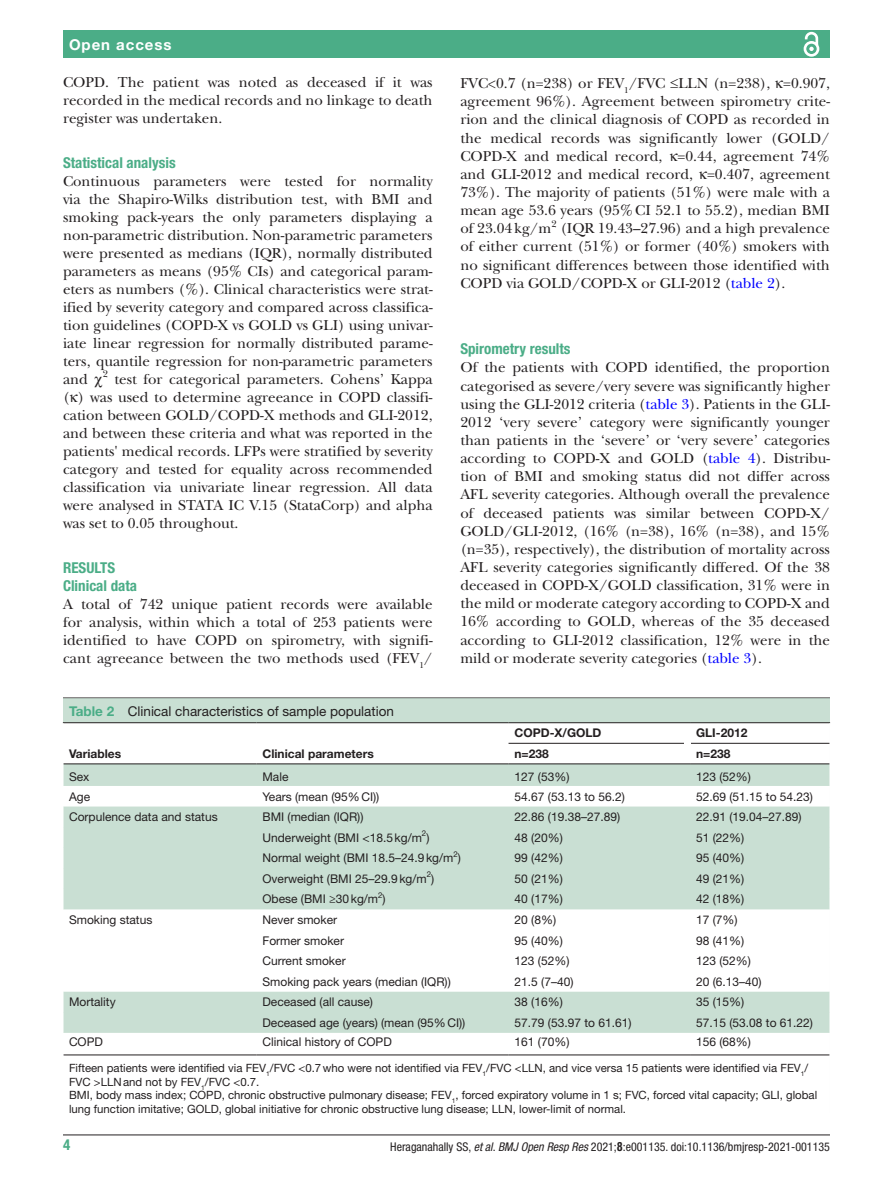
<style>
.page{position:relative;width:893px;height:1191px;background:#fff}
.page>*{position:absolute;margin:0;border:0;box-sizing:border-box;transform-origin:0 0}
.t1{font:15px/18.1px "New Baskerville";color:#231f20;text-align:justify}
.t2{font:700 condensed 15px/18px "Helvetica Neue LT Std";color:#4bad87}
.t3{font:700 15px "Helvetica Neue LT Std";letter-spacing:.065em;color:#fff}
.t4{font:13.5px "Helvetica Neue LT Std";color:#231f20}
.t5{font:12px "Helvetica Neue LT Std";color:#231f20}
.t6{font:condensed 12px "Helvetica Neue LT Std";color:#231f20}
.t7{font:700 12px "Helvetica Neue LT Std";color:#231f20}
.t8{font:11.4px/13.6px "Helvetica Neue LT Std";color:#231f20}
.t9{font:9.9px "New Baskerville";color:#231f20}
.t10{font:7.95px "Helvetica Neue LT Std";color:#231f20}
.s1{font-weight:700;color:#4bad87}
.s2{color:#00f}
.s3{font-size:12px}
.s4{font-style:italic}
.s5{font-family:"Helvetica";font-weight:700}
</style>
<div class="page">
<hr style="left:63px;top:1134px;width:767px;height:1px;background:#231f20">
<div style="left:63px;top:31px;width:767px;height:27px;background:#4bad87"></div>
<svg style="left:803px;top:31px;width:17px;height:26px"></svg>
<hr style="left:63px;top:697px;width:767px;height:1px;background:#231f20">
<div style="left:63px;top:698px;width:767px;height:24px;background:#c9dfd3"></div>
<svg style="left:64px;top:723px;width:766px;height:333px;fill:#cbe0d4"></svg>
<hr style="left:63px;top:763px;width:194px;height:1px;background:#231f20">
<hr style="left:256px;top:763px;width:252px;height:1px;background:#231f20">
<hr style="left:63px;top:722px;width:193px;height:1px;background:#231f20">
<hr style="left:256px;top:722px;width:252px;height:1px;background:#231f20">
<hr style="left:508px;top:722px;width:182px;height:1px;background:#231f20">
<hr style="left:690px;top:722px;width:140px;height:1px;background:#231f20">
<hr style="left:508px;top:743px;width:182px;height:1px;background:#231f20">
<hr style="left:508px;top:763px;width:182px;height:1px;background:#231f20">
<hr style="left:690px;top:743px;width:140px;height:1px;background:#231f20">
<hr style="left:690px;top:763px;width:140px;height:1px;background:#231f20">
<hr style="left:63px;top:1054px;width:194px;height:1px;background:#231f20">
<hr style="left:256px;top:1054px;width:252px;height:1px;background:#231f20">
<hr style="left:508px;top:1054px;width:182px;height:1px;background:#231f20">
<hr style="left:690px;top:1054px;width:140px;height:1px;background:#231f20">
<svg style="left:63px;top:723px;width:1px;height:332px"></svg>
<svg style="left:684px;top:741px;width:6px;height:4px"></svg>
<p class="t3" style="left:69px;top:35px;width:104px">Open access</p>
<p class="t1" style="left:63px;top:73px;width:371px">COPD. The patient was noted as deceased if it was recorded in the medical records and no linkage to death register was undertaken.</p>
<p class="t2" style="left:63px;top:153px;width:114px">Statistical analysis</p>
<p class="t1" style="left:63px;top:172px;width:371px">Continuous parameters were tested for normality via the Shapiro-Wilks distribution test, with BMI and smoking pack-years the only parameters displaying a non-parametric distribution. Non-parametric parameters were presented as medians (IQR), normally distributed parameters as means (95% CIs) and categorical param&shy;eters as numbers (%). Clinical characteristics were strat&shy;ified by severity category and compared across classifica&shy;tion guidelines (COPD-X vs GOLD vs GLI) using univar&shy;iate linear regression for normally distributed parame&shy;ters, quantile regression for non-parametric parameters and</p>
<p class="t9" style="left:103px;top:368px;width:7px">2</p>
<p class="t1" style="left:63px;top:370px;width:371px;text-indent:51px">test for categorical parameters. Cohens’ Kappa ( ) was used to determine agreeance in COPD classifi&shy;cation between GOLD/COPD-X methods and GLI-2012, and between these criteria and what was reported in the patients' medical records. LFPs were stratified by severity category and tested for equality across recommended classification via univariate linear regression. All data were analysed in STATA IC V.15 (StataCorp) and alpha was set to 0.05 throughout.</p>
<p class="t2" style="left:63px;top:558px;width:76px">RESULTS<br>Clinical data</p>
<p class="t1" style="left:63px;top:595px;width:371px">A total of 742 unique patient records were available for analysis, within which a total of 253 patients were identified to have COPD on spirometry, with signifi&shy;cant agreeance between the two methods used (FEV<sub>1</sub>/</p>
<p class="t4" style="left:69px;top:703px;width:327px"><span class="s1">Table 2</span> Clinical characteristics of sample population</p>
<p class="t7" style="left:69px;top:746px;width:54px">Variables</p>
<p class="t7" style="left:262px;top:746px;width:113px">Clinical parameters</p>
<p class="t1" style="left:460px;top:74px;width:371px">FVC&lt;0.7 (n=238) or FEV<sub>1</sub>/FVC ≤LLN (n=238), =0.907, agreement 96%). Agreement between spirometry crite&shy;rion and the clinical diagnosis of COPD as recorded in the medical records was significantly lower (GOLD/ COPD-X and medical record, =0.44, agreement 74% and GLI-2012 and medical record, =0.407, agreement 73%). The majority of patients (51%) were male with a mean age 53.6 years (95%CI 52.1 to 55.2), median BMI of 23.04kg/m</p>
<p class="t9" style="left:551px;top:217px;width:7px">2</p>
<p class="t1" style="left:460px;top:219px;width:371px;text-indent:100px">(IQR 19.43–27.96) and a high prevalence of either current (51%) or former (40%) smokers with no significant differences between those identified with COPD via GOLD/COPD-X or GLI-2012 (<span class="s2">table 2</span>).</p>
<p class="t2" style="left:460px;top:340px;width:112px">Spirometry results</p>
<p class="t1" style="left:460px;top:359px;width:371px">Of the patients with COPD identified, the proportion categorised as severe/very severe was significantly higher using the GLI-2012 criteria (<span class="s2">table 3</span>). Patients in the GLI-2012 ‘very severe’ category were significantly younger than patients in the ‘severe’ or ‘very severe’ categories according to COPD-X and GOLD (<span class="s2">table 4</span>). Distribu&shy;tion of BMI and smoking status did not differ across AFL severity categories. Although overall the prevalence of deceased patients was similar between COPD-X/ GOLD/GLI-2012, (16% (n=38), 16% (n=38), and 15% (n=35), respectively), the distribution of mortality across AFL severity categories significantly differed. Of the 38 deceased in COPD-X/GOLD classification, 31% were in the mild or moderate category according to COPD-X and 16% according to GOLD, whereas of the 35 deceased according to GLI-2012 classification, 12% were in the mild or moderate severity categories (<span class="s2">table 3</span>).</p>
<p class="t7" style="left:514px;top:725px;width:88px">COPD-X/GOLD</p>
<p class="t7" style="left:696px;top:725px;width:53px">GLI-2012</p>
<p class="t7" style="left:514px;top:746px;width:36px">n=238</p>
<p class="t7" style="left:696px;top:746px;width:36px">n=238</p>
<p class="t5" style="left:69px;top:770px;width:22px">Sex</p>
<p class="t5" style="left:262px;top:770px;width:28px">Male</p>
<p class="t5" style="left:514px;top:770px;width:56px">127 (53%)</p>
<p class="t5" style="left:696px;top:770px;width:56px">123 (52%)</p>
<p class="t5" style="left:69px;top:789px;width:23px">Age</p>
<p class="t5" style="left:262px;top:789px;width:118px">Years (mean (95%CI))</p>
<p class="t5" style="left:514px;top:789px;width:112px">54.67 (53.13 to 56.2)</p>
<p class="t5" style="left:696px;top:789px;width:118px">52.69 (51.15 to 54.23)</p>
<p class="t5" style="left:69px;top:809px;width:150px">Corpulence data and status</p>
<p class="t5" style="left:262px;top:809px;width:102px">BMI (median (IQR))</p>
<p class="t5" style="left:514px;top:809px;width:107px">22.86 (19.38–27.89)</p>
<p class="t5" style="left:696px;top:809px;width:107px">22.91 (19.04–27.89)</p>
<p class="t5" style="left:262px;top:830px;width:168px">Underweight (BMI &lt;18.5kg/m )</p>
<p class="t10" style="left:422px;top:828px;width:6px">2</p>
<p class="t5" style="left:515px;top:830px;width:50px">48 (20%)</p>
<p class="t5" style="left:696px;top:830px;width:50px">51 (22%)</p>
<p class="t5" style="left:263px;top:851px;width:200px">Normal weight (BMI 18.5–24.9kg/m )</p>
<p class="t10" style="left:453px;top:849px;width:6px">2</p>
<p class="t5" style="left:515px;top:851px;width:50px">99 (42%)</p>
<p class="t5" style="left:696px;top:851px;width:50px">95 (40%)</p>
<p class="t5" style="left:263px;top:871px;width:166px">Overweight (BMI 25–29.9kg/m</p>
<p class="t10" style="left:427px;top:870px;width:9px">2<span class="s3">)</span></p>
<p class="t5" style="left:515px;top:871px;width:50px">50 (21%)</p>
<p class="t5" style="left:696px;top:871px;width:50px">49 (21%)</p>
<p class="t5" style="left:263px;top:892px;width:117px">Obese (BMI ≥30kg/m</p>
<p class="t10" style="left:378px;top:890px;width:9px">2<span class="s3">)</span></p>
<p class="t5" style="left:514px;top:892px;width:50px">40 (17%)</p>
<p class="t5" style="left:696px;top:892px;width:50px">42 (18%)</p>
<p class="t5" style="left:69px;top:912px;width:85px">Smoking status</p>
<p class="t5" style="left:262px;top:912px;width:76px">Never smoker</p>
<p class="t5" style="left:514px;top:912px;width:43px">20 (8%)</p>
<p class="t5" style="left:696px;top:912px;width:43px">17 (7%)</p>
<p class="t5" style="left:262px;top:933px;width:83px">Former smoker</p>
<p class="t5" style="left:514px;top:933px;width:50px">95 (40%)</p>
<p class="t5" style="left:696px;top:933px;width:50px">98 (41%)</p>
<p class="t5" style="left:262px;top:953px;width:85px">Current smoker</p>
<p class="t5" style="left:514px;top:953px;width:56px">123 (52%)</p>
<p class="t5" style="left:696px;top:953px;width:56px">123 (52%)</p>
<p class="t5" style="left:262px;top:974px;width:190px">Smoking pack years (median (IQR))</p>
<p class="t5" style="left:514px;top:974px;width:60px">21.5 (7–40)</p>
<p class="t5" style="left:696px;top:974px;width:67px">20 (6.13–40)</p>
<p class="t5" style="left:69px;top:994px;width:48px">Mortality</p>
<p class="t5" style="left:262px;top:994px;width:112px">Deceased (all cause)</p>
<p class="t5" style="left:514px;top:994px;width:50px">38 (16%)</p>
<p class="t5" style="left:696px;top:994px;width:50px">35 (15%)</p>
<p class="t5" style="left:262px;top:1015px;width:204px">Deceased age (years) (mean (95%CI))</p>
<p class="t5" style="left:514px;top:1015px;width:118px">57.79 (53.97 to 61.61)</p>
<p class="t5" style="left:696px;top:1015px;width:118px">57.15 (53.08 to 61.22)</p>
<p class="t5" style="left:69px;top:1034px;width:36px">COPD</p>
<p class="t5" style="left:262px;top:1034px;width:131px">Clinical history of COPD</p>
<p class="t5" style="left:514px;top:1034px;width:56px">161 (70%)</p>
<p class="t5" style="left:696px;top:1034px;width:56px">156 (68%)</p>
<p class="t8" style="left:69px;top:1061px;width:750px">Fifteen patients were identified via FEV<sub>1</sub>/FVC &lt;0.7who were not identified via FEV<sub>1</sub>/FVC &lt;LLN, and vice versa 15 patients were identified via FEV<sub>1</sub>/ FVC &gt;LLNand not by FEV<sub>1</sub>/FVC &lt;0.7.<br>BMI, body mass index; COPD, chronic obstructive pulmonary disease; FEV<sub>1</sub>, forced expiratory volume in 1 s; FVC, forced vital capacity; GLI, global lung function imitative; GOLD, global initiative for chronic obstructive lung disease; LLN, lower-limit of normal.</p>
<p class="t2" style="left:63px;top:1135px;width:9px">4</p>
<p class="t6" style="left:390px;top:1139px;width:441px">Heraganahally SS, <span class="s4">et al</span>. <span class="s4">BMJ Open Resp Res</span> 2021;<span class="s5">8</span>:e001135. doi:10.1136/bmjresp-2021-001135</p>
</div>
